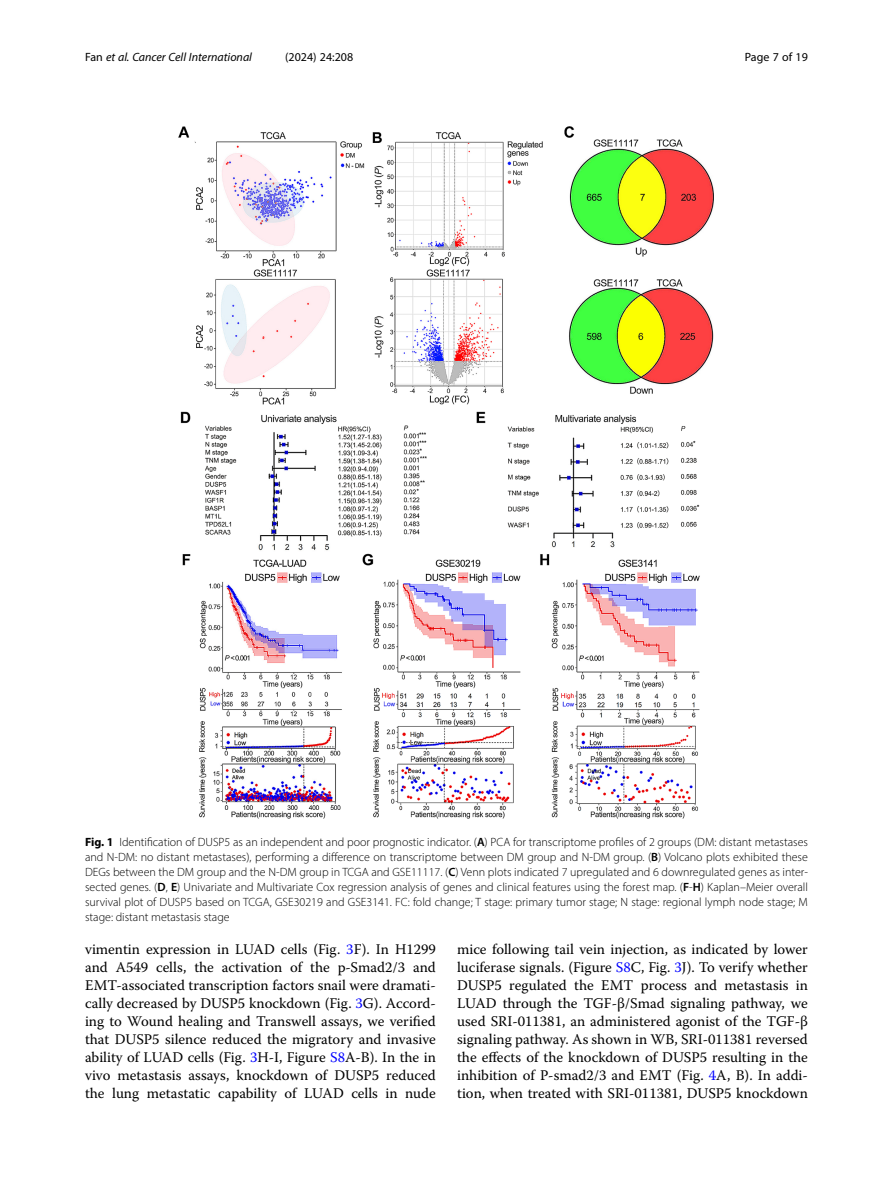
<style>
.page{position:relative;width:893px;height:1191px;background:#fff}
.page>*{position:absolute;margin:0;border:0;box-sizing:border-box;transform-origin:0 0}
.Body_Text{font:14.7px/18px "Warnock Pro";color:#000;text-align:justify}
.Figure_Caption{font:300 12px/15px "Myriad Pro";color:#000;text-align:justify}
.t1{font:italic 12px "Myriad Pro";color:#000}
.t2{font:12px "Myriad Pro";color:#000}
.s1{font-style:normal}
.s2{font-weight:700}
.s3{font-weight:600}
.s4{color:#00f}
</style>
<div class="page">
<img style="left:179px;top:126px;width:535px;height:692px">
<p class="t1" style="left:85px;top:50px;width:168px"><span class="s1">Fan</span> et al. Cancer Cell International</p>
<p class="t2" style="left:285px;top:50px;width:70px">(2024) 24:208</p>
<p class="t2" style="left:745px;top:50px;width:65px">Page 7 of 19</p>
<p class="Figure_Caption" style="left:85px;top:834px;width:724px"><span class="s2">Fig. 1</span> Identification of DUSP5 as an independent and poor prognostic indicator. (<span class="s3">A</span>) PCA for transcriptome profiles of 2 groups (DM: distant metastases and N-DM: no distant metastases), performing a difference on transcriptome between DM group and N-DM group. (<span class="s3">B</span>) Volcano plots exhibited these DEGs between the DM group and the N-DM group in TCGA and GSE11117. (<span class="s3">C</span>) Venn plots indicated 7 upregulated and 6 downregulated genes as inter&shy;sected genes. (<span class="s3">D</span>, <span class="s3">E</span>) Univariate and Multivariate Cox regression analysis of genes and clinical features using the forest map. (<span class="s3">F</span>-<span class="s3">H</span>) Kaplan–Meier overall survival plot of DUSP5 based on TCGA, GSE30219 and GSE3141. FC: fold change; T stage: primary tumor stage; N stage: regional lymph node stage; M stage: distant metastasis stage</p>
<p class="Body_Text" style="left:85px;top:940px;width:352px">vimentin expression in LUAD cells (Fig. <span class="s4">3</span>F). In H1299 and A549 cells, the activation of the p-Smad2/3 and EMT-associated transcription factors snail were dramati&shy;cally decreased by DUSP5 knockdown (Fig. <span class="s4">3</span>G). Accord&shy;ing to Wound healing and Transwell assays, we verified that DUSP5 silence reduced the migratory and invasive ability of LUAD cells (Fig. <span class="s4">3</span>H-I, Figure <span class="s4">S8</span>A-B). In the in vivo metastasis assays, knockdown of DUSP5 reduced the lung metastatic capability of LUAD cells in nude</p>
<p class="Body_Text" style="left:457px;top:940px;width:352px">mice following tail vein injection, as indicated by lower luciferase signals. (Figure <span class="s4">S8</span>C, Fig. <span class="s4">3</span>J). To verify whether DUSP5 regulated the EMT process and metastasis in LUAD through the TGF-β/Smad signaling pathway, we used SRI-011381, an administered agonist of the TGF-β signaling pathway. As shown in WB, SRI-011381 reversed the effects of the knockdown of DUSP5 resulting in the inhibition of P-smad2/3 and EMT (Fig. <span class="s4">4</span>A, B). In addi&shy;tion, when treated with SRI-011381, DUSP5 knockdown</p>
</div>
